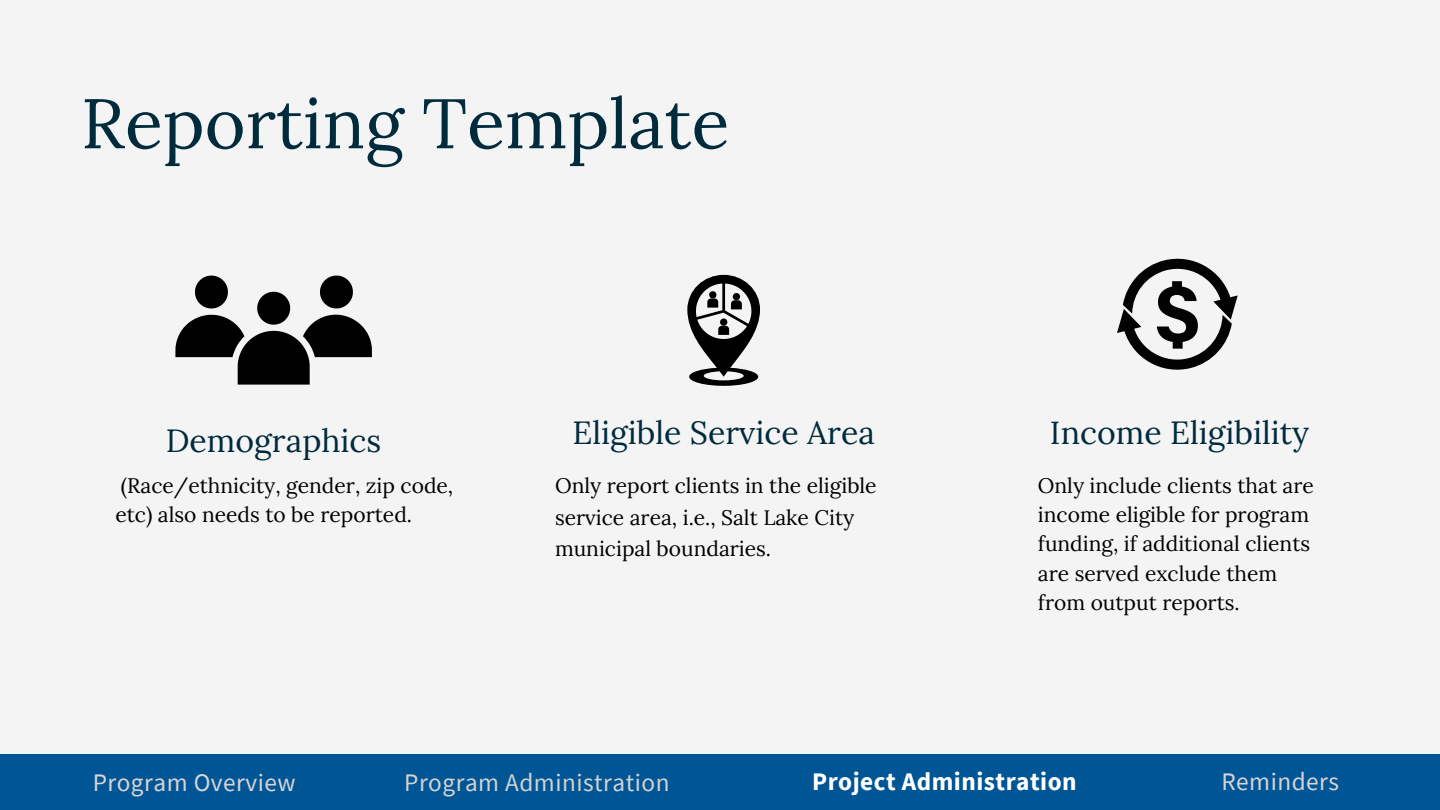
<style>
.page{position:relative;width:1440px;height:810px;background:#f4f4f4}
.page>*{position:absolute;margin:0;border:0;box-sizing:border-box;transform-origin:0 0}
.t1{font:70px "Lora";color:#002b3c}
.t2{font:32px "Lora";color:#002b3c}
.t3{font:25.3px "Source Sans Pro";letter-spacing:.02em;color:#d8d4d7}
.t4{font:25.3px "Source Sans Pro";letter-spacing:.02em;color:#d1d3d4}
.t5{font:700 25.3px "Source Sans Pro";letter-spacing:.02em;color:#fff}
.t6{font:21px/29.2px "Lora";color:#000}
</style>
<div class="page">
<div style="left:0;top:755px;width:1440px;height:55px;background:#005695"></div>
<svg style="left:175px;top:276px;width:197px;height:109px"></svg>
<svg style="left:687px;top:275px;width:73px;height:111px"></svg>
<svg style="left:1117px;top:259px;width:121px;height:111px"></svg>
<h1 class="t1" style="left:81px;top:78px;width:650px">Reporting Template</h1>
<h2 class="t2" style="left:166px;top:419px;width:217px">Demographics</h2>
<p class="t6" style="left:115px;top:471px;width:339px">(Race/ethnicity, gender, zip code, etc) also needs to be reported.</p>
<h2 class="t2" style="left:573px;top:412px;width:304px">Eligible Service Area</h2>
<h2 class="t2" style="left:1050px;top:412px;width:261px">Income Eligibility</h2>
<p class="t6" style="left:555px;top:470px;width:323px;line-height:31.5px">Only report clients in the eligible service area, i.e., Salt Lake City municipal boundaries.</p>
<p class="t6" style="left:1038px;top:471px;width:278px">Only include clients that are income eligible for program funding, if additional clients are served exclude them from output reports.</p>
<p class="t3" style="left:93px;top:766px;width:205px">Program Overview</p>
<p class="t4" style="left:404px;top:766px;width:267px">Program Administration</p>
<p class="t5" style="left:812px;top:765px;width:266px">Project Administration</p>
<p class="t3" style="left:1221px;top:765px;width:119px">Reminders</p>
</div>
